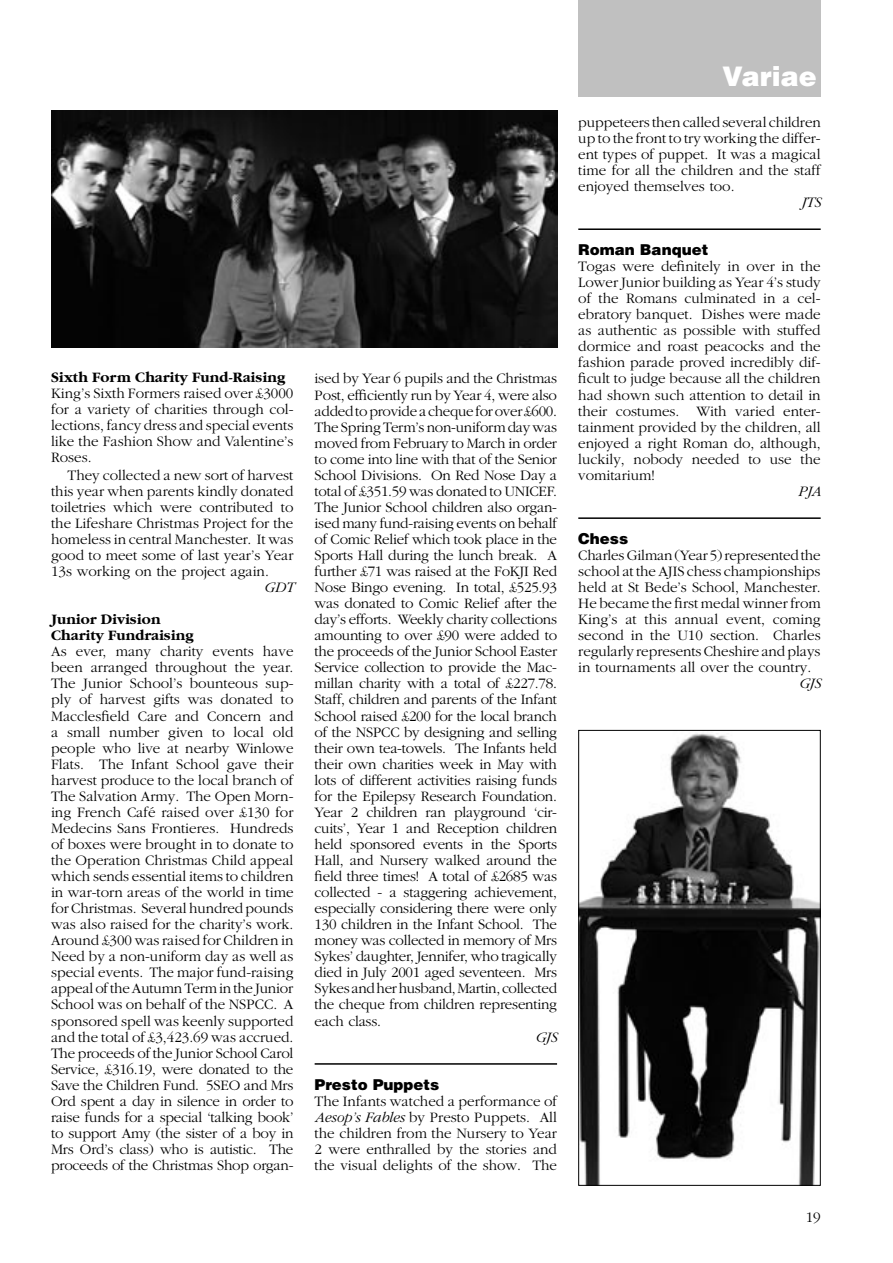
<style>
.page{position:relative;width:893px;height:1263px;background:#fff}
.page>*{position:absolute;margin:0;border:0;box-sizing:border-box;transform-origin:0 0}
.t1{font:900 27px "Helvetica";color:#fff}
.t2{font:300 15px/16px "Garamond";color:#000;text-align:justify}
.t3{font:700 15px/16px "Garamond";color:#000}
.t4{font:900 15px "Helvetica";color:#000}
.t5{font:italic 300 15px "Garamond";color:#000}
.s1{font-style:italic}
</style>
<div class="page">
<div style="left:579px;top:0;width:242px;height:97px;background:#c0c0c0"></div>
<hr style="left:315px;top:1063px;width:242px;height:2px;background:#000">
<hr style="left:578px;top:228px;width:243px;height:2px;background:#000">
<hr style="left:578px;top:517px;width:243px;height:2px;background:#000">
<img style="left:51px;top:111px;width:506px;height:236px">
<img style="left:580px;top:733px;width:239px;height:451px">
<div style="left:578px;top:730px;width:243px;height:456px;border:1px solid #000"></div>
<p class="t3" style="left:51px;top:369px;width:236px">Sixth Form Charity Fund-Raising</p>
<p class="t2" style="left:51px;top:385px;width:244px">King’s Sixth Formers raised over £3000 for a variety of charities through col&shy;lections, fancy dress and special events like the Fashion Show and Valentine’s Roses.</p>
<p class="t2" style="left:51px;top:467px;width:244px;text-indent:17px">They collected a new sort of harvest this year when parents kindly donated toiletries which were contributed to the Lifeshare Christmas Project for the homeless in central Manchester. It was good to meet some of last year’s Year 13s working on the project again.</p>
<p class="t5" style="left:264px;top:579px;width:31px">GDT</p>
<p class="t3" style="left:51px;top:611px;width:144px">Junior Division<br>Charity Fundraising</p>
<p class="t2" style="left:51px;top:644px;width:244px">As ever, many charity events have been arranged throughout the year.<br>The Junior School’s bounteous sup&shy;ply of harvest gifts was donated to Macclesfield Care and Concern and a small number given to local old people who live at nearby Winlowe Flats. The Infant School gave their harvest produce to the local branch of The Salvation Army. The Open Morn&shy;ing French Café raised over £130 for Medecins Sans Frontieres. Hundreds of boxes were brought in to donate to the Operation Christmas Child appeal which sends essential items to children in war-torn areas of the world in time for Christmas. Several hundred pounds was also raised for the charity’s work.<br>Around £300 was raised for Children in Need by a non-uniform day as well as special events. The major fund-raising appeal of the Autumn Term in the Junior School was on behalf of the NSPCC. A sponsored spell was keenly supported and the total of £3,423.69 was accrued.<br>The proceeds of the Junior School Carol Service, £316.19, were donated to the Save the Children Fund. 5SEO and Mrs Ord spent a day in silence in order to raise funds for a special ‘talking book’ to support Amy (the sister of a boy in Mrs Ord’s class) who is autistic. The proceeds of the Christmas Shop organ-</p>
<p class="t2" style="left:315px;top:371px;width:244px">ised by Year 6 pupils and the Christmas Post, efficiently run by Year 4, were also added to provide a cheque for over £600.<br>The Spring Term’s non-uniform day was moved from February to March in order to come into line with that of the Senior School Divisions. On Red Nose Day a total of £351.59 was donated to UNICEF.<br>The Junior School children also organ&shy;ised many fund-raising events on behalf of Comic Relief which took place in the Sports Hall during the lunch break. A further £71 was raised at the FoKJI Red Nose Bingo evening. In total, £525.93 was donated to Comic Relief after the day’s efforts. Weekly charity collections amounting to over £90 were added to the proceeds of the Junior School Easter Service collection to provide the Mac&shy;millan charity with a total of £227.78.<br>Staff, children and parents of the Infant School raised £200 for the local branch of the NSPCC by designing and selling their own tea-towels. The Infants held their own charities week in May with lots of different activities raising funds for the Epilepsy Research Foundation.<br>Year 2 children ran playground ‘cir&shy;cuits’, Year 1 and Reception children held sponsored events in the Sports Hall, and Nursery walked around the field three times! A total of £2685 was collected - a staggering achievement, especially considering there were only 130 children in the Infant School. The money was collected in memory of Mrs Sykes’ daughter, Jennifer, who tragically died in July 2001 aged seventeen. Mrs Sykes and her husband, Martin, collected the cheque from children representing each class.</p>
<p class="t5" style="left:535px;top:1029px;width:24px">GJS</p>
<p class="t4" style="left:315px;top:1074px;width:126px">Presto Puppets</p>
<p class="t2" style="left:315px;top:1093px;width:244px">The Infants watched a performance of <span class="s1">Aesop’s Fables</span> by Presto Puppets. All the children from the Nursery to Year 2 were enthralled by the stories and the visual delights of the show. The</p>
<h1 class="t1" style="left:722px;top:59px;width:96px">Variae</h1>
<p class="t2" style="left:578px;top:114px;width:244px">puppeteers then called several children up to the front to try working the differ&shy;ent types of puppet. It was a magical time for all the children and the staff enjoyed themselves too.</p>
<p class="t5" style="left:801px;top:194px;width:21px">JTS</p>
<p class="t4" style="left:578px;top:240px;width:132px">Roman Banquet</p>
<p class="t2" style="left:578px;top:258px;width:244px">Togas were definitely in over in the Lower Junior building as Year 4’s study of the Romans culminated in a cel&shy;ebratory banquet. Dishes were made as authentic as possible with stuffed dormice and roast peacocks and the fashion parade proved incredibly dif&shy;ficult to judge because all the children had shown such attention to detail in their costumes. With varied enter&shy;tainment provided by the children, all enjoyed a right Roman do, although, luckily, nobody needed to use the vomitarium!</p>
<p class="t5" style="left:798px;top:483px;width:24px">PJA</p>
<p class="t4" style="left:578px;top:529px;width:52px">Chess</p>
<p class="t2" style="left:578px;top:547px;width:244px">Charles Gilman (Year 5) represented the school at the AJIS chess championships held at St Bede’s School, Manchester.<br>He became the first medal winner from King’s at this annual event, coming second in the U10 section. Charles regularly represents Cheshire and plays in tournaments all over the country.</p>
<p class="t5" style="left:799px;top:676px;width:24px">GJS</p>
<p class="t2" style="left:806px;top:1209px;width:16px">19</p>
</div>
